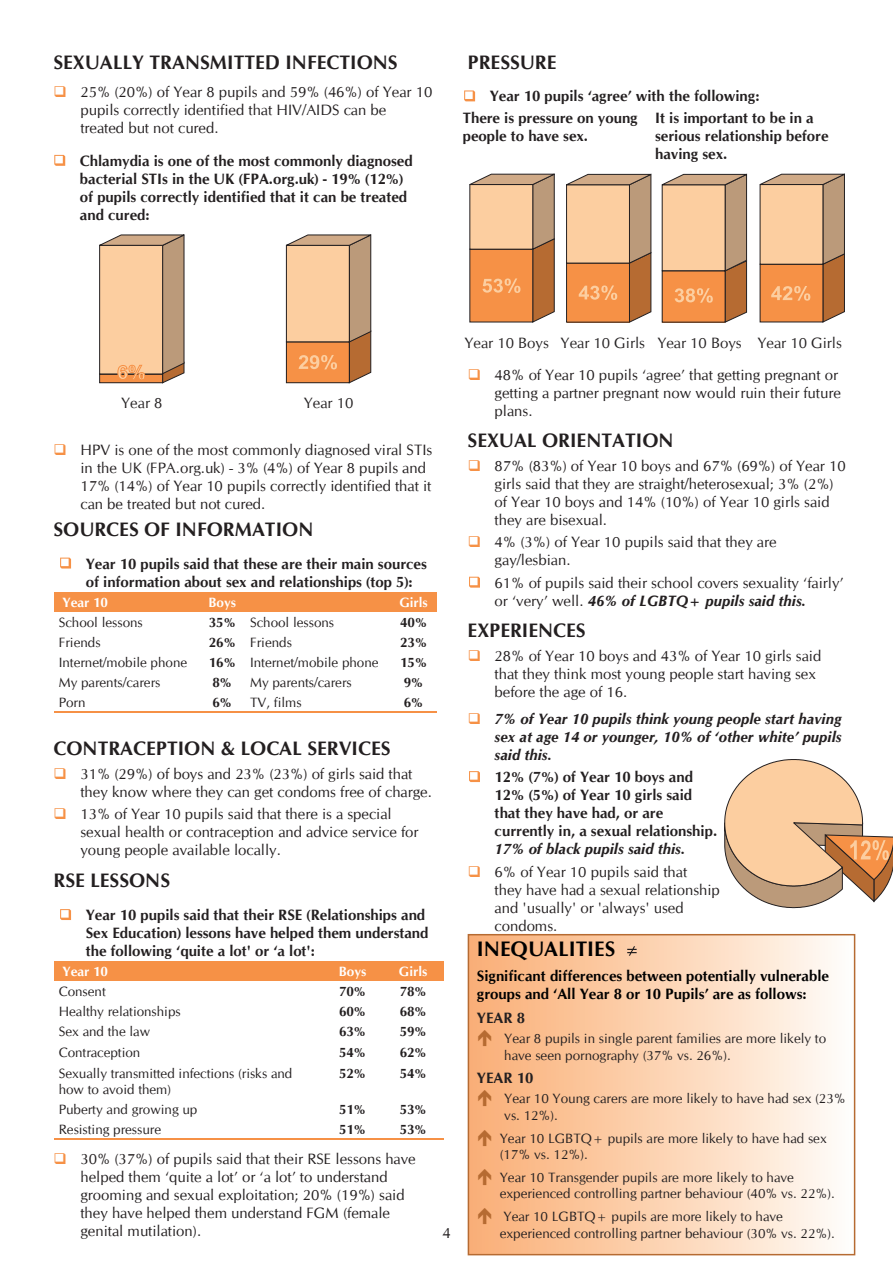
<style>
.page{position:relative;width:893px;height:1263px;background:#fff}
.page>*{position:absolute;margin:0;border:0;box-sizing:border-box;transform-origin:0 0}
.t1{font:700 21px "CG Omega";color:#000}
.t2{font:700 19.5px "CG Omega";color:#231f20}
.t3{font:15px/18px "CG Omega";color:#231f20}
.t4{font:700 15px/18px "CG Omega";color:#231f20}
.t5{font:italic 700 15px/18px "CG Omega";color:#231f20;text-align:justify}
.t6{font:700 15px/18px "CG Omega";color:#000}
.t7{font:15px "CG Omega";color:#262324}
.t8{font:13.5px/16.5px "CG Omega";color:#231f20}
.t9{font:700 13.5px "CG Omega";color:#231f20}
.t10{font:700 13.5px "CG Omega";color:#fff}
.s1{font-weight:700}
.s2{font-weight:700;font-style:italic}
</style>
<div class="page">
<svg style="left:469px;top:577px;width:11px;height:11px"></svg>
<svg style="left:469px;top:771px;width:11px;height:11px"></svg>
<svg style="left:724px;top:759px;width:169px;height:149px"></svg>
<div style="left:468px;top:934px;width:387px;height:321px;border:2px solid #b66b32"></div>
<svg style="left:627px;top:946px;width:10px;height:10px"></svg>
<svg style="left:54px;top:155px;width:11px;height:11px"></svg>
<svg style="left:99px;top:234px;width:86px;height:150px;background:#deb58d"></svg>
<svg style="left:285px;top:234px;width:87px;height:150px;background:#e2af83"></svg>
<div style="left:54px;top:592px;width:145px;height:20px;background:#f69146"></div>
<div style="left:199px;top:592px;width:47px;height:20px;background:#f69146"></div>
<div style="left:246px;top:592px;width:144px;height:20px;background:#f69146"></div>
<div style="left:390px;top:592px;width:47px;height:20px;background:#f69146"></div>
<svg style="left:60px;top:558px;width:11px;height:10px"></svg>
<hr style="left:54px;top:711px;width:145px;height:1px;background:#f69146">
<hr style="left:199px;top:711px;width:47px;height:1px;background:#f69146">
<hr style="left:246px;top:711px;width:144px;height:1px;background:#f69146">
<hr style="left:390px;top:711px;width:47px;height:1px;background:#f69146">
<div style="left:54px;top:961px;width:268px;height:20px;background:#f69146"></div>
<div style="left:322px;top:961px;width:61px;height:20px;background:#f69146"></div>
<div style="left:383px;top:961px;width:60px;height:20px;background:#f69146"></div>
<svg style="left:60px;top:909px;width:11px;height:11px"></svg>
<hr style="left:54px;top:1138px;width:268px;height:2px;background:#f69146">
<hr style="left:322px;top:1138px;width:61px;height:2px;background:#f69146">
<hr style="left:383px;top:1138px;width:60px;height:2px;background:#f69146">
<svg style="left:464px;top:90px;width:11px;height:11px"></svg>
<svg style="left:759px;top:173px;width:86px;height:150px;background:#dca474"></svg>
<svg style="left:566px;top:173px;width:182px;height:150px;background:#dda87b"></svg>
<svg style="left:469px;top:173px;width:86px;height:150px;background:#dc9e6c"></svg>
<svg style="left:478px;top:1030px;width:13px;height:16px"></svg>
<svg style="left:478px;top:1090px;width:13px;height:16px"></svg>
<svg style="left:478px;top:1129px;width:13px;height:17px"></svg>
<svg style="left:478px;top:1169px;width:13px;height:16px"></svg>
<svg style="left:478px;top:1208px;width:13px;height:16px"></svg>
<h2 class="t2" style="left:53px;top:54px;width:346px">SEXUALLY TRANSMITTED INFECTIONS</h2>
<p class="t3" style="left:80px;top:84px;width:353px">25% (20%) of Year 8 pupils and 59% (46%) of Year 10 pupils correctly identified that HIV/AIDS can be treated but not cured.</p>
<p class="t4" style="left:80px;top:153px;width:334px">Chlamydia is one of the most commonly diagnosed bacterial STIs in the UK (FPA.org.uk) - 19% (12%) of pupils correctly identified that it can be treated and cured:</p>
<h2 class="t2" style="left:468px;top:54px;width:90px">PRESSURE</h2>
<p class="t4" style="left:463px;top:86px;width:298px;line-height:21.9px;text-indent:27px">Year 10 pupils ‘agree’ with the following:<br>There is pressure on young</p>
<p class="t4" style="left:463px;top:128px;width:127px">people to have sex.</p>
<p class="t4" style="left:655px;top:110px;width:175px">It is important to be in a serious relationship before having sex.</p>
<p class="t7" style="left:121px;top:397px;width:43px">Year 8</p>
<p class="t7" style="left:304px;top:397px;width:51px">Year 10</p>
<p class="t3" style="left:80px;top:442px;width:353px">HPV is one of the most commonly diagnosed viral STIs in the UK (FPA.org.uk) - 3% (4%) of Year 8 pupils and 17% (14%) of Year 10 pupils correctly identified that it can be treated but not cured.</p>
<h2 class="t2" style="left:53px;top:521px;width:262px">SOURCES OF INFORMATION</h2>
<p class="t4" style="left:86px;top:555px;width:343px">Year 10 pupils said that these are their main sources of information about sex and relationships (top 5):</p>
<p class="t10" style="left:62px;top:597px;width:47px">Year 10</p>
<p class="t10" style="left:208px;top:597px;width:29px">Boys</p>
<p class="t10" style="left:399px;top:597px;width:30px">Girls</p>
<p class="t8" style="left:59px;top:615px;width:86px">School lessons</p>
<p class="t8" style="left:209px;top:615px;width:127px"><span class="s1">35%</span> School lessons</p>
<p class="t9" style="left:400px;top:617px;width:28px">40%</p>
<p class="t8" style="left:59px;top:635px;width:43px">Friends</p>
<p class="t8" style="left:209px;top:635px;width:85px"><span class="s1">26%</span> Friends</p>
<p class="t9" style="left:400px;top:637px;width:28px">23%</p>
<p class="t8" style="left:59px;top:655px;width:130px">Internet/mobile phone</p>
<p class="t8" style="left:209px;top:655px;width:171px"><span class="s1">16%</span> Internet/mobile phone</p>
<p class="t9" style="left:400px;top:657px;width:28px">15%</p>
<p class="t8" style="left:59px;top:675px;width:103px">My parents/carers</p>
<p class="t9" style="left:212px;top:677px;width:21px">8%</p>
<p class="t8" style="left:250px;top:675px;width:103px">My parents/carers</p>
<p class="t9" style="left:404px;top:677px;width:21px">9%</p>
<p class="t8" style="left:59px;top:695px;width:28px">Porn</p>
<p class="t9" style="left:212px;top:697px;width:21px">6%</p>
<p class="t8" style="left:250px;top:695px;width:53px">TV, films</p>
<p class="t9" style="left:404px;top:697px;width:21px">6%</p>
<h2 class="t2" style="left:53px;top:741px;width:339px">CONTRACEPTION &amp; LOCAL SERVICES</h2>
<p class="t3" style="left:80px;top:766px;width:353px">31% (29%) of boys and 23% (23%) of girls said that they know where they can get condoms free of charge.</p>
<p class="t3" style="left:80px;top:806px;width:339px">13% of Year 10 pupils said that there is a special sexual health or contraception and advice service for young people available locally.</p>
<h2 class="t2" style="left:53px;top:872px;width:118px">RSE LESSONS</h2>
<p class="t4" style="left:86px;top:907px;width:344px">Year 10 pupils said that their RSE (Relationships and<br>Sex Education) lessons have helped them understand the following ‘quite a lot' or ‘a lot':</p>
<p class="t10" style="left:62px;top:966px;width:47px">Year 10</p>
<p class="t10" style="left:339px;top:966px;width:29px">Boys</p>
<p class="t10" style="left:399px;top:966px;width:30px">Girls</p>
<p class="t8" style="left:59px;top:984px;width:48px">Consent</p>
<p class="t9" style="left:339px;top:986px;width:28px">70%</p>
<p class="t9" style="left:400px;top:986px;width:28px">78%</p>
<p class="t8" style="left:59px;top:1004px;width:124px">Healthy relationships</p>
<p class="t9" style="left:339px;top:1006px;width:28px">60%</p>
<p class="t9" style="left:400px;top:1006px;width:28px">68%</p>
<p class="t8" style="left:59px;top:1024px;width:93px">Sex and the law</p>
<p class="t9" style="left:339px;top:1026px;width:28px">63%</p>
<p class="t9" style="left:400px;top:1026px;width:28px">59%</p>
<p class="t8" style="left:59px;top:1045px;width:83px">Contraception</p>
<p class="t9" style="left:339px;top:1047px;width:28px">54%</p>
<p class="t9" style="left:400px;top:1047px;width:28px">62%</p>
<p class="t8" style="left:59px;top:1066px;width:235px">Sexually transmitted infections (risks and how to avoid them)</p>
<p class="t9" style="left:339px;top:1068px;width:28px">52%</p>
<p class="t9" style="left:400px;top:1068px;width:28px">54%</p>
<p class="t8" style="left:59px;top:1102px;width:140px">Puberty and growing up</p>
<p class="t9" style="left:339px;top:1104px;width:28px">51%</p>
<p class="t9" style="left:400px;top:1104px;width:28px">53%</p>
<p class="t8" style="left:59px;top:1122px;width:104px">Resisting pressure</p>
<p class="t9" style="left:339px;top:1124px;width:28px">51%</p>
<p class="t9" style="left:400px;top:1124px;width:28px">53%</p>
<p class="t3" style="left:80px;top:1151px;width:337px">30% (37%) of pupils said that their RSE lessons have helped them ‘quite a lot’ or ‘a lot’ to understand grooming and sexual exploitation; 20% (19%) said they have helped them understand FGM (female genital mutilation).</p>
<p class="t3" style="left:442px;top:1225px;width:10px">4</p>
<p class="t7" style="left:464px;top:336px;width:379px">Year 10 Boys Year 10 Girls Year 10 Boys Year 10 Girls</p>
<p class="t3" style="left:495px;top:367px;width:348px">48% of Year 10 pupils ‘agree’ that getting pregnant or getting a partner pregnant now would ruin their future plans.</p>
<h2 class="t2" style="left:468px;top:432px;width:208px">SEXUAL ORIENTATION</h2>
<p class="t3" style="left:495px;top:458px;width:352px">87% (83%) of Year 10 boys and 67% (69%) of Year 10 girls said that they are straight/heterosexual; 3% (2%) of Year 10 boys and 14% (10%) of Year 10 girls said they are bisexual.</p>
<p class="t3" style="left:495px;top:534px;width:283px">4% (3%) of Year 10 pupils said that they are gay/lesbian.</p>
<p class="t3" style="left:495px;top:575px;width:350px">61% of pupils said their school covers sexuality ‘fairly’ or ‘very’ well. <span class="s2">46% of LGBTQ+ pupils said this.</span></p>
<h2 class="t2" style="left:468px;top:622px;width:119px">EXPERIENCES</h2>
<p class="t3" style="left:495px;top:647px;width:328px">28% of Year 10 boys and 43% of Year 10 girls said that they think most young people start having sex before the age of 16.</p>
<p class="t5" style="left:495px;top:710px;width:348px">7% of Year 10 pupils think young people start having sex at age 14 or younger, 10% of ‘other white’ pupils said this.</p>
<p class="t4" style="left:495px;top:769px;width:224px">12% (7%) of Year 10 boys and<br>12% (5%) of Year 10 girls said that they have had, or are currently in, a sexual relationship.</p>
<p class="t5" style="left:495px;top:841px;width:192px">17% of black pupils said this.</p>
<p class="t3" style="left:495px;top:863px;width:227px">6% of Year 10 pupils said that<br>they have had a sexual relationship and 'usually' or 'always' used condoms.</p>
<h1 class="t1" style="left:477px;top:940px;width:140px">INEQUALITIES</h1>
<p class="t6" style="left:477px;top:968px;width:354px">Significant differences between potentially vulnerable groups and ‘All Year 8 or 10 Pupils’ are as follows:</p>
<p class="t4" style="left:477px;top:1010px;width:50px">YEAR 8</p>
<p class="t8" style="left:504px;top:1031px;width:323px">Year 8 pupils in single parent families are more likely to have seen pornography (37% vs. 26%).</p>
<p class="t4" style="left:477px;top:1070px;width:58px">YEAR 10</p>
<p class="t8" style="left:504px;top:1091px;width:343px">Year 10 Young carers are more likely to have had sex (23% vs. 12%).</p>
<p class="t8" style="left:500px;top:1131px;width:328px">Year 10 LGBTQ+ pupils are more likely to have had sex (17% vs. 12%).</p>
<p class="t8" style="left:500px;top:1170px;width:337px">Year 10 Transgender pupils are more likely to have experienced controlling partner behaviour (40% vs. 22%).</p>
<p class="t8" style="left:500px;top:1209px;width:337px">Year 10 LGBTQ+ pupils are more likely to have experienced controlling partner behaviour (30% vs. 22%).</p>
</div>
